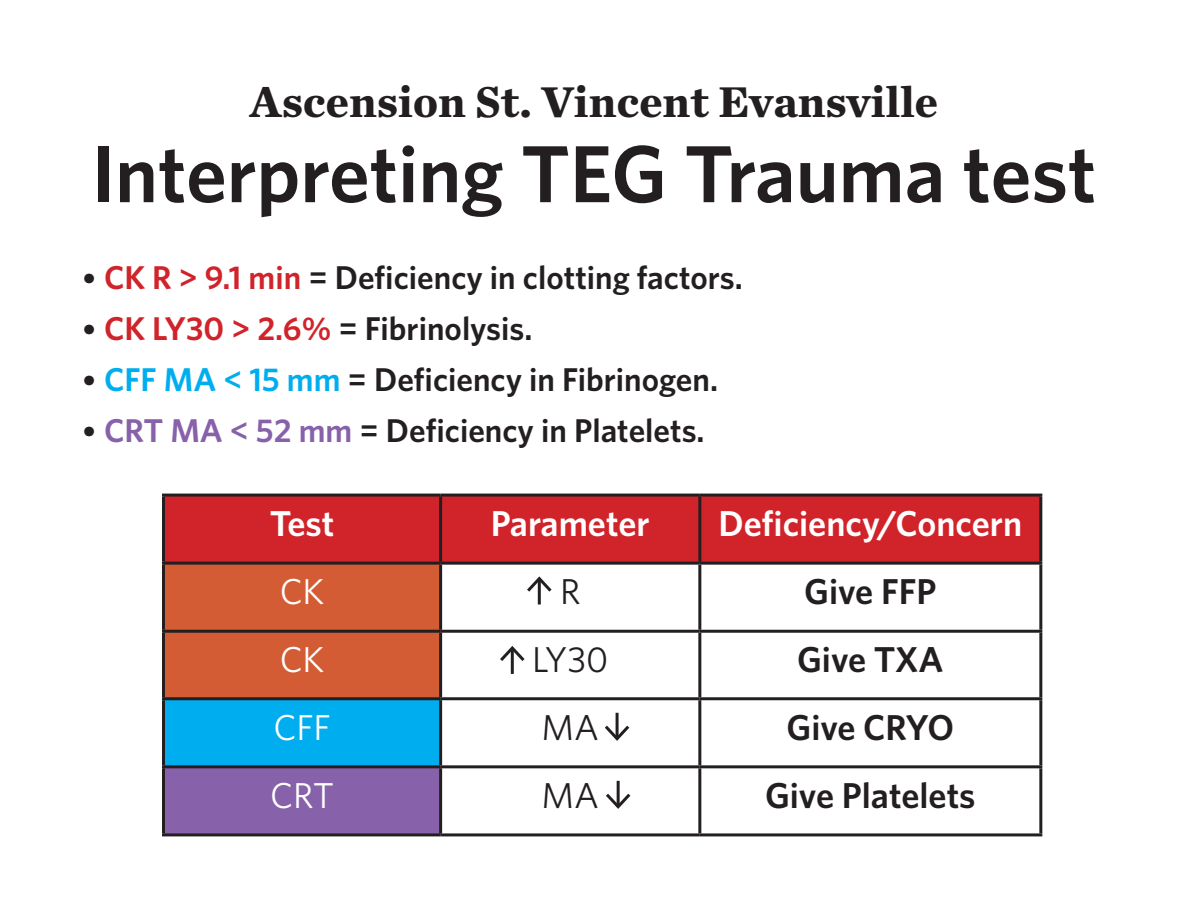
<style>
.page{position:relative;width:1188px;height:918px;background:#fff}
.page>*{position:absolute;margin:0;border:0;box-sizing:border-box;transform-origin:0 0}
.t1{font:600 81px "Whitney";color:#231f20}
.t2{font:700 45px "Chronicle Text G1";color:#231f20}
.t3{font:600 36px "Whitney";color:#231f20}
.t4{font:600 36px "Whitney";color:#fff}
.t5{font:36px "Whitney";color:#fff}
.t6{font:36px "Whitney";color:#231f20}
.t7{font:600 33px "Whitney";color:#231f20}
.s1{font-family:"Chronicle Text G1";font-weight:700}
.s2{color:#d1232a}
.s3{color:#00aeef}
.s4{color:#8761a9}
</style>
<div class="page">
<div style="left:165px;top:497px;width:874px;height:65px;background:#d1232a"></div>
<div style="left:164px;top:563px;width:277px;height:68px;background:#d45c34"></div>
<div style="left:164px;top:631px;width:277px;height:68px;background:#d45c34"></div>
<div style="left:164px;top:699px;width:277px;height:68px;background:#00aeef"></div>
<div style="left:164px;top:767px;width:277px;height:68px;background:#8761a9"></div>
<hr style="left:162px;top:494px;width:279px;height:3px;background:#231f20">
<hr style="left:162px;top:497px;width:3px;height:65px;background:#231f20">
<hr style="left:441px;top:494px;width:259px;height:3px;background:#231f20">
<hr style="left:439px;top:497px;width:3px;height:65px;background:#231f20">
<hr style="left:700px;top:494px;width:342px;height:3px;background:#231f20">
<hr style="left:698px;top:497px;width:3px;height:65px;background:#231f20">
<hr style="left:1039px;top:497px;width:3px;height:65px;background:#231f20">
<hr style="left:162px;top:562px;width:279px;height:3px;background:#231f20">
<hr style="left:162px;top:565px;width:3px;height:65px;background:#231f20">
<hr style="left:441px;top:562px;width:259px;height:3px;background:#231f20">
<hr style="left:439px;top:565px;width:3px;height:65px;background:#231f20">
<hr style="left:700px;top:562px;width:342px;height:3px;background:#231f20">
<hr style="left:698px;top:565px;width:3px;height:65px;background:#231f20">
<hr style="left:1039px;top:565px;width:3px;height:65px;background:#231f20">
<hr style="left:441px;top:630px;width:259px;height:3px;background:#231f20">
<hr style="left:700px;top:630px;width:342px;height:3px;background:#231f20">
<hr style="left:698px;top:633px;width:3px;height:64px;background:#231f20">
<hr style="left:1039px;top:633px;width:3px;height:64px;background:#231f20">
<hr style="left:162px;top:700px;width:3px;height:65px;background:#231f20">
<hr style="left:441px;top:697px;width:259px;height:3px;background:#231f20">
<hr style="left:439px;top:700px;width:3px;height:65px;background:#231f20">
<hr style="left:700px;top:697px;width:342px;height:3px;background:#231f20">
<hr style="left:698px;top:700px;width:3px;height:65px;background:#231f20">
<hr style="left:1039px;top:700px;width:3px;height:65px;background:#231f20">
<hr style="left:162px;top:765px;width:279px;height:3px;background:#231f20">
<hr style="left:162px;top:768px;width:3px;height:65px;background:#231f20">
<hr style="left:441px;top:765px;width:259px;height:3px;background:#231f20">
<hr style="left:439px;top:768px;width:3px;height:65px;background:#231f20">
<hr style="left:700px;top:765px;width:342px;height:3px;background:#231f20">
<hr style="left:698px;top:768px;width:3px;height:65px;background:#231f20">
<hr style="left:1039px;top:768px;width:3px;height:65px;background:#231f20">
<hr style="left:162px;top:833px;width:279px;height:3px;background:#231f20">
<hr style="left:441px;top:833px;width:259px;height:3px;background:#231f20">
<hr style="left:700px;top:833px;width:342px;height:3px;background:#231f20">
<hr style="left:162px;top:633px;width:3px;height:64px;background:#231f20">
<hr style="left:162px;top:630px;width:279px;height:3px;background:#231f20">
<hr style="left:439px;top:633px;width:3px;height:64px;background:#231f20">
<hr style="left:162px;top:697px;width:279px;height:3px;background:#231f20">
<hr style="left:538px;top:579px;width:3px;height:26px;background:#231f20">
<svg style="left:527px;top:576px;width:25px;height:19px"></svg>
<hr style="left:511px;top:648px;width:3px;height:26px;background:#231f20">
<svg style="left:500px;top:646px;width:25px;height:18px"></svg>
<hr style="left:616px;top:713px;width:3px;height:26px;background:#231f20">
<svg style="left:605px;top:722px;width:25px;height:19px"></svg>
<hr style="left:617px;top:781px;width:3px;height:26px;background:#231f20">
<svg style="left:606px;top:790px;width:25px;height:19px"></svg>
<p class="t2" style="left:250px;top:66px;width:690px">Ascension St. Vincent Evansville</p>
<p class="t1" style="left:92px;top:120px;width:1006px">Interpreting TEG Trauma test</p>
<p class="t7" style="left:81px;top:256px;width:663px"><span class="s1">•</span> <span class="s2">CK R &gt; 9.1 min</span> = Deficiency in clotting factors.</p>
<p class="t7" style="left:81px;top:307px;width:453px"><span class="s1">•</span> <span class="s2">CK LY30 &gt; 2.6%</span> = Fibrinolysis.</p>
<p class="t7" style="left:81px;top:358px;width:639px"><span class="s1">•</span> <span class="s3">CFF MA &lt; 15 mm</span> = Deficiency in Fibrinogen.</p>
<p class="t7" style="left:81px;top:409px;width:625px"><span class="s1">•</span> <span class="s4">CRT MA &lt; 52 mm</span> = Deficiency in Platelets.</p>
<p class="t4" style="left:270px;top:499px;width:66px">Test</p>
<p class="t4" style="left:491px;top:499px;width:161px">Parameter</p>
<p class="t4" style="left:718px;top:499px;width:305px">Deficiency/Concern</p>
<p class="t5" style="left:280px;top:568px;width:46px">CK</p>
<p class="t6" style="left:560px;top:568px;width:22px">R</p>
<p class="t3" style="left:804px;top:567px;width:134px">Give FFP</p>
<p class="t5" style="left:280px;top:636px;width:46px">CK</p>
<p class="t6" style="left:532px;top:636px;width:78px">LY30</p>
<p class="t3" style="left:797px;top:636px;width:148px">Give TXA</p>
<p class="t5" style="left:273px;top:703px;width:59px">CFF</p>
<p class="t6" style="left:541px;top:703px;width:59px">MA</p>
<p class="t3" style="left:787px;top:703px;width:169px">Give CRYO</p>
<p class="t5" style="left:270px;top:771px;width:65px">CRT</p>
<p class="t6" style="left:541px;top:771px;width:59px">MA</p>
<p class="t3" style="left:765px;top:771px;width:212px">Give Platelets</p>
</div>
